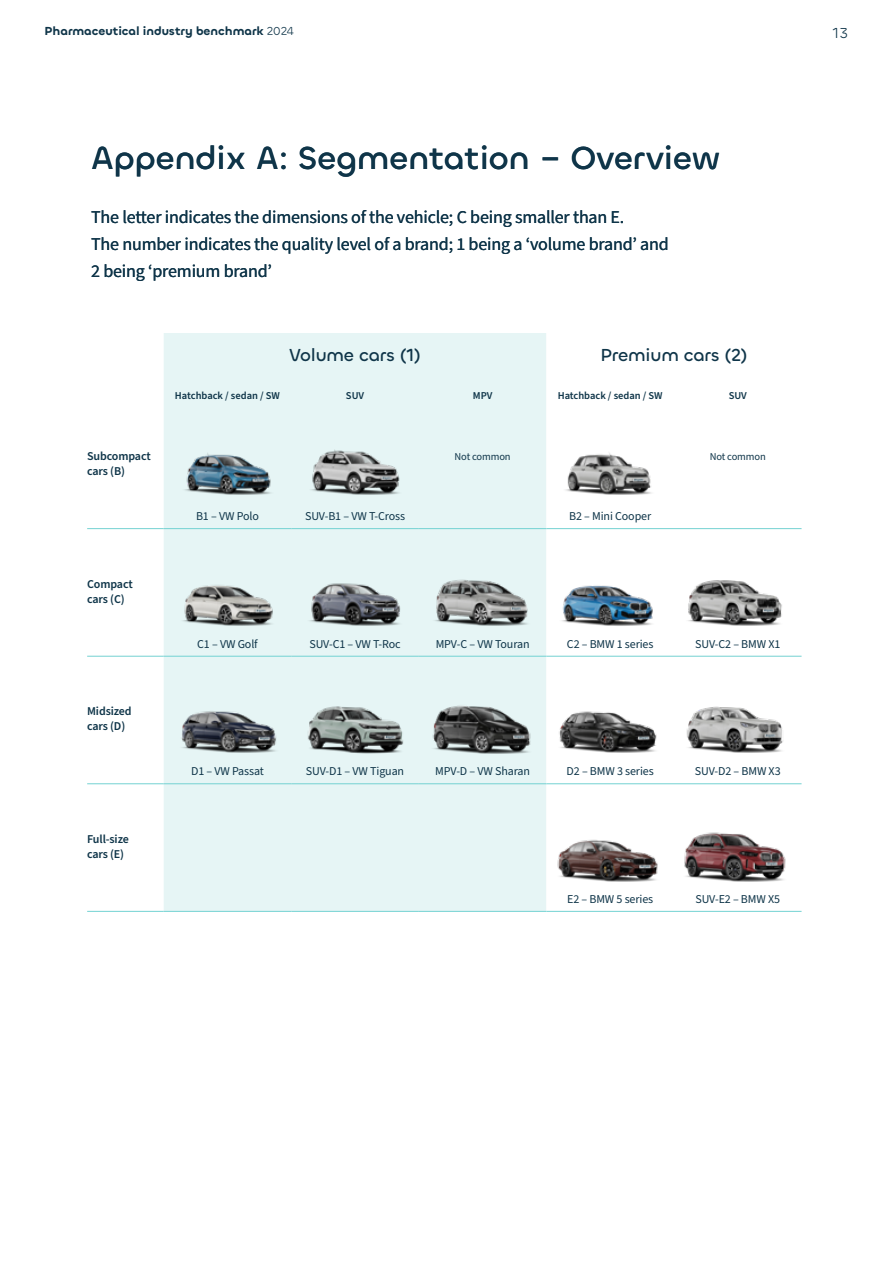
<style>
.page{position:relative;width:893px;height:1263px;background:#fff}
.page>*{position:absolute;margin:0;border:0;box-sizing:border-box;transform-origin:0 0}
.t1{font:500 33px "Chillax";color:#0f3549}
.t2{font:18px/27px "Source Sans Pro";letter-spacing:-.01em;color:#0f3549}
.t3{font:500 18px "Chillax";letter-spacing:-.01em;color:#0f3549}
.t4{font:15px "Chillax";color:#0f3549}
.t5{font:12px "Source Sans Pro";letter-spacing:-.01em;color:#0f3549}
.t6{font:600 12px/15px "Source Sans Pro";letter-spacing:-.01em;color:#0f3549}
.t7{font:600 12px "Chillax";color:#0f3549}
.t8{font:600 10.5px "Source Sans Pro";color:#0f3549}
.t9{font:10.5px "Source Sans Pro";letter-spacing:-.01em;color:#0f3549}
.s1{font-weight:400}
</style>
<div class="page">
<div style="left:164px;top:333px;width:382px;height:578px;background:#e6f5f5"></div>
<svg style="left:546px;top:529px;width:255px;height:382px"></svg>
<hr style="left:87px;top:528px;width:77px;height:1px;background:#73d2d2">
<hr style="left:87px;top:656px;width:77px;height:1px;background:#73d2d2">
<hr style="left:87px;top:783px;width:77px;height:1px;background:#73d2d2">
<hr style="left:87px;top:911px;width:77px;height:1px;background:#73d2d2">
<hr style="left:164px;top:528px;width:127px;height:1px;background:#73d2d2">
<hr style="left:291px;top:528px;width:128px;height:1px;background:#73d2d2">
<hr style="left:419px;top:528px;width:127px;height:1px;background:#73d2d2">
<hr style="left:164px;top:656px;width:127px;height:1px;background:#73d2d2">
<hr style="left:291px;top:656px;width:128px;height:1px;background:#73d2d2">
<hr style="left:419px;top:656px;width:127px;height:1px;background:#73d2d2">
<hr style="left:164px;top:783px;width:127px;height:1px;background:#73d2d2">
<hr style="left:291px;top:783px;width:128px;height:1px;background:#73d2d2">
<hr style="left:419px;top:783px;width:127px;height:1px;background:#73d2d2">
<hr style="left:164px;top:911px;width:127px;height:1px;background:#73d2d2">
<hr style="left:291px;top:911px;width:128px;height:1px;background:#73d2d2">
<hr style="left:419px;top:911px;width:127px;height:1px;background:#73d2d2">
<hr style="left:546px;top:528px;width:128px;height:1px;background:#73d2d2">
<hr style="left:674px;top:528px;width:127px;height:1px;background:#73d2d2">
<hr style="left:546px;top:656px;width:128px;height:1px;background:#73d2d2">
<hr style="left:674px;top:656px;width:127px;height:1px;background:#73d2d2">
<hr style="left:546px;top:783px;width:128px;height:1px;background:#73d2d2">
<hr style="left:674px;top:783px;width:127px;height:1px;background:#73d2d2">
<hr style="left:546px;top:911px;width:128px;height:1px;background:#73d2d2">
<hr style="left:674px;top:911px;width:127px;height:1px;background:#73d2d2">
<img style="left:166px;top:431px;width:125px;height:82px">
<img style="left:166px;top:561px;width:125px;height:83px">
<img style="left:166px;top:688px;width:125px;height:83px">
<img style="left:293px;top:431px;width:125px;height:82px">
<img style="left:293px;top:561px;width:377px;height:83px">
<img style="left:293px;top:688px;width:377px;height:83px">
<img style="left:565px;top:453px;width:86px;height:42px">
<img style="left:672px;top:561px;width:125px;height:83px">
<img style="left:672px;top:688px;width:125px;height:83px">
<img style="left:545px;top:818px;width:125px;height:83px">
<img style="left:672px;top:818px;width:125px;height:83px">
<p class="t7" style="left:45px;top:23px;width:251px">Pharmaceutical industry benchmark <span class="s1">2024</span></p>
<p class="t4" style="left:833px;top:24px;width:17px">13</p>
<h1 class="t1" style="left:91px;top:138px;width:630px">Appendix A: Segmentation – Overview</h1>
<h2 class="t2" style="left:91px;top:204px;width:579px">The letter indicates the dimensions of the vehicle; C being smaller than E.<br>The number indicates the quality level of a brand; 1 being a ‘volume brand’ and<br>2 being ‘premium brand’</h2>
<h2 class="t3" style="left:289px;top:344px;width:133px">Volume cars (1)</h2>
<h2 class="t3" style="left:600px;top:344px;width:149px">Premium cars (2)</h2>
<p class="t6" style="left:87px;top:449px;width:65px">Subcompact cars (B)</p>
<p class="t6" style="left:87px;top:576px;width:47px">Compact cars (C)</p>
<p class="t6" style="left:87px;top:704px;width:46px">Midsized cars (D)</p>
<p class="t6" style="left:87px;top:832px;width:43px">Full-size cars (E)</p>
<p class="t8" style="left:175px;top:389px;width:107px">Hatchback / sedan / SW</p>
<p class="t8" style="left:346px;top:389px;width:20px">SUV</p>
<p class="t8" style="left:473px;top:389px;width:21px">MPV</p>
<p class="t8" style="left:558px;top:389px;width:107px">Hatchback / sedan / SW</p>
<p class="t8" style="left:729px;top:389px;width:20px">SUV</p>
<p class="t5" style="left:196px;top:508px;width:64px">B1 – VW Polo</p>
<p class="t5" style="left:305px;top:508px;width:102px">SUV-B1 – VW T-Cross</p>
<p class="t9" style="left:455px;top:450px;width:58px">Not common</p>
<p class="t5" style="left:569px;top:508px;width:82px">B2 – Mini Cooper</p>
<p class="t9" style="left:710px;top:450px;width:58px">Not common</p>
<p class="t5" style="left:197px;top:636px;width:62px">C1 – VW Golf</p>
<p class="t5" style="left:309px;top:636px;width:93px">SUV-C1 – VW T-Roc</p>
<p class="t5" style="left:436px;top:636px;width:95px">MPV-C – VW Touran</p>
<p class="t5" style="left:567px;top:636px;width:88px">C2 – BMW 1 series</p>
<p class="t5" style="left:695px;top:636px;width:87px">SUV-C2 – BMW X1</p>
<p class="t5" style="left:191px;top:763px;width:74px">D1 – VW Passat</p>
<p class="t5" style="left:306px;top:763px;width:100px">SUV-D1 – VW Tiguan</p>
<p class="t5" style="left:435px;top:763px;width:96px">MPV-D – VW Sharan</p>
<p class="t5" style="left:567px;top:763px;width:89px">D2 – BMW 3 series</p>
<p class="t5" style="left:695px;top:763px;width:87px">SUV-D2 – BMW X3</p>
<p class="t5" style="left:567px;top:891px;width:88px">E2 – BMW 5 series</p>
<p class="t5" style="left:695px;top:891px;width:86px">SUV-E2 – BMW X5</p>
</div>
